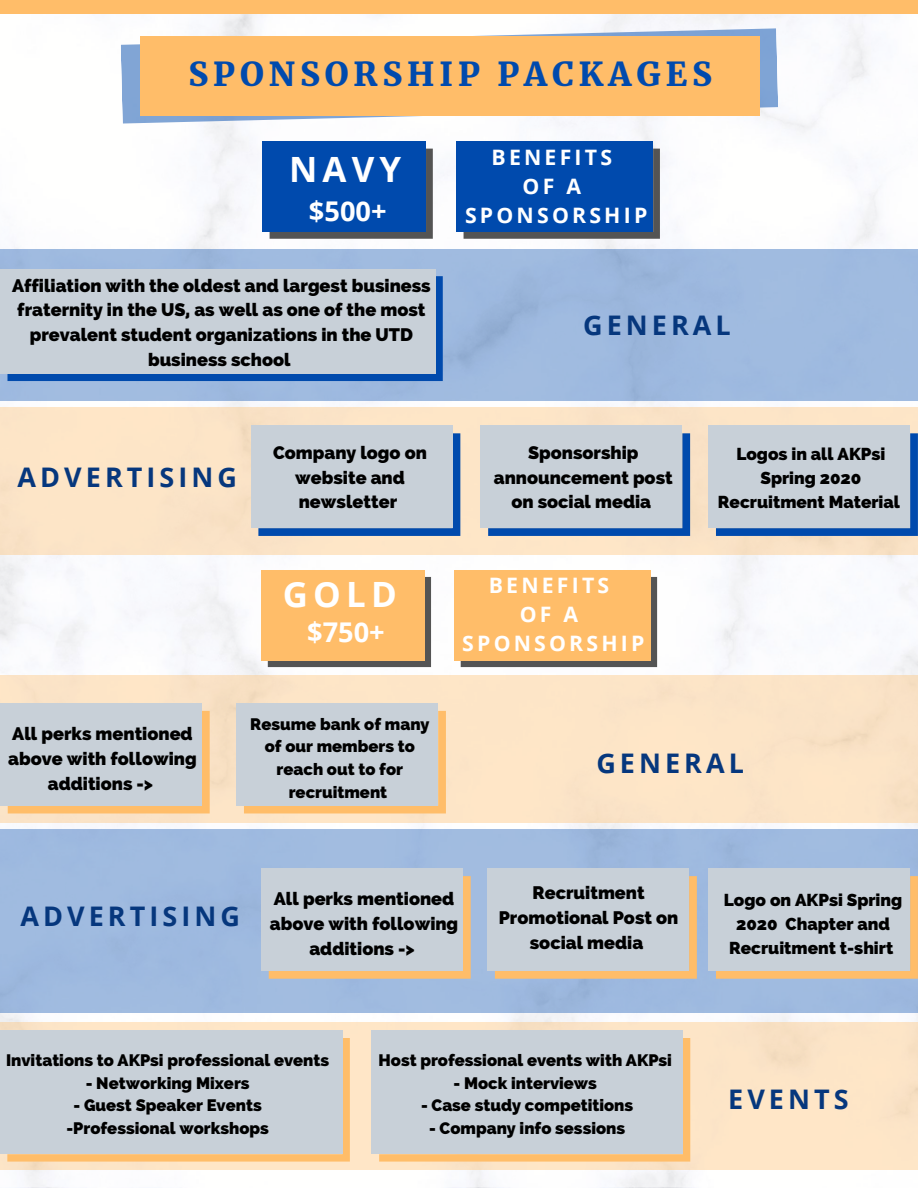
<style>
.page{position:relative;width:918px;height:1188px;background:#fff}
.page>*{position:absolute;margin:0;border:0;box-sizing:border-box;transform-origin:0 0}
.t1{font:700 34.8px "Open Sans";letter-spacing:.15em;color:#fff}
.t2{font:900 32.7px "Merriweather";letter-spacing:.15em;color:#004aad}
.t3{font:700 27.15px "Open Sans";color:#fff}
.t4{font:700 27px "Open Sans";letter-spacing:.15em;color:#06377d}
.t5{font:700 21.3px/29px "Open Sans";letter-spacing:.15em;color:#fff;text-align:center}
.t6{font:800 18px/24.8px "Raleway";color:#000;text-align:center}
.t7{font:800 17.1px/23.9px "Raleway";color:#000;text-align:center}
.t8{font:800 16.5px/23px "Raleway";color:#000;text-align:center}
</style>
<div class="page">
<div style="left:0;top:0;width:918px;height:14px;background:#ffbd69"></div>
<svg style="left:121px;top:28px;width:657px;height:96px"></svg>
<div style="left:140px;top:37px;width:620px;height:78px;background:#ffbd69"></div>
<div style="left:0;top:1023px;width:918px;height:147px;background:#fde5c7"></div>
<svg style="left:379px;top:1038px;width:311px;height:124px;background:#febf6e"></svg>
<div style="left:372px;top:1031px;width:311px;height:123px;background:#c8d0d8"></div>
<svg style="left:7px;top:1038px;width:343px;height:124px;background:#febf6f"></svg>
<div style="left:0;top:1031px;width:343px;height:123px;background:#c8d0d8"></div>
<div style="left:0;top:829px;width:918px;height:184px;background:#9fbae0"></div>
<svg style="left:716px;top:876px;width:202px;height:103px;background:#fbbc6d"></svg>
<div style="left:708px;top:868px;width:202px;height:103px;background:#c8d0d8"></div>
<svg style="left:495px;top:876px;width:202px;height:103px;background:#fbbc6c"></svg>
<div style="left:487px;top:868px;width:202px;height:103px;background:#c8d0d8"></div>
<svg style="left:269px;top:876px;width:202px;height:103px;background:#fbbc6d"></svg>
<div style="left:261px;top:868px;width:202px;height:103px;background:#c8d0d8"></div>
<div style="left:0;top:676px;width:918px;height:147px;background:#fde5c7"></div>
<div style="left:244px;top:711px;width:202px;height:102px;background:#ffbd69"></div>
<div style="left:236px;top:703px;width:202px;height:103px;background:#c8d0d8"></div>
<div style="left:8px;top:711px;width:202px;height:102px;background:#ffbd69"></div>
<div style="left:0;top:703px;width:202px;height:103px;background:#c8d0d8"></div>
<svg style="left:270px;top:149px;width:163px;height:90px;background:#595959"></svg>
<div style="left:263px;top:142px;width:163px;height:90px;background:#004aad"></div>
<div style="left:0;top:249px;width:918px;height:152px;background:#9fbae0"></div>
<div style="left:8px;top:276px;width:435px;height:105px;background:#004aad"></div>
<div style="left:0;top:269px;width:435px;height:105px;background:#c8d0d8"></div>
<svg style="left:461px;top:577px;width:196px;height:90px;background:#6b6256"></svg>
<div style="left:454px;top:570px;width:196px;height:90px;background:#ffbd69"></div>
<svg style="left:268px;top:577px;width:163px;height:90px;background:#6b6256"></svg>
<div style="left:261px;top:570px;width:163px;height:90px;background:#ffbd69"></div>
<div style="left:0;top:407px;width:918px;height:148px;background:#fde5c7"></div>
<svg style="left:258px;top:433px;width:202px;height:103px;background:#064dad"></svg>
<div style="left:251px;top:426px;width:202px;height:102px;background:#c8d0d8"></div>
<svg style="left:716px;top:433px;width:202px;height:103px;background:#084ead"></svg>
<div style="left:708px;top:426px;width:202px;height:102px;background:#c8d0d8"></div>
<svg style="left:488px;top:433px;width:202px;height:103px;background:#094fad"></svg>
<div style="left:480px;top:426px;width:202px;height:102px;background:#c8d0d8"></div>
<svg style="left:464px;top:149px;width:196px;height:90px;background:#595959"></svg>
<div style="left:457px;top:142px;width:196px;height:90px;background:#004aad"></div>
<h2 class="t2" style="left:188px;top:54px;width:525px">SPONSORSHIP PACKAGES</h2>
<h1 class="t1" style="left:289px;top:145px;width:114px">NAVY</h1>
<h3 class="t3" style="left:309px;top:192px;width:79px">$500+</h3>
<p class="t6" style="left:12px;top:273px;width:420px">Affiliation with the oldest and largest business fraternity in the US, as well as one of the most prevalent student organizations in the UTD business school</p>
<p class="t5" style="left:465px;top:142px;width:184px">BENEFITS<br>OF A<br>SPONSORSHIP</p>
<h3 class="t4" style="left:583px;top:307px;width:149px">GENERAL</h3>
<h3 class="t4" style="left:18px;top:458px;width:221px">ADVERTISING</h3>
<p class="t6" style="left:273px;top:440px;width:155px">Company logo on website and newsletter</p>
<p class="t6" style="left:494px;top:440px;width:180px">Sponsorship announcement post on social media</p>
<p class="t7" style="left:718px;top:442px;width:184px">Logos in all AKPsi<br>Spring 2020<br>Recruitment Material</p>
<p class="t6" style="left:8px;top:721px;width:190px">All perks mentioned above with following additions -&gt;</p>
<h1 class="t1" style="left:283px;top:570px;width:116px">GOLD</h1>
<h3 class="t3" style="left:307px;top:613px;width:79px">$750+</h3>
<p class="t8" style="left:250px;top:712px;width:181px">Resume bank of many of our members to reach out to for recruitment</p>
<p class="t5" style="left:462px;top:571px;width:184px">BENEFITS<br>OF A<br>SPONSORSHIP</p>
<h3 class="t4" style="left:596px;top:744px;width:149px">GENERAL</h3>
<h3 class="t4" style="left:20px;top:897px;width:221px">ADVERTISING</h3>
<p class="t6" style="left:270px;top:886px;width:190px">All perks mentioned above with following additions -&gt;</p>
<p class="t6" style="left:499px;top:881px;width:181px">Recruitment<br>Promotional Post on social media</p>
<p class="t7" style="left:724px;top:888px;width:180px">Logo on AKPsi Spring<br>2020 Chapter and<br>Recruitment t-shirt</p>
<p class="t8" style="left:6px;top:1048px;width:325px">Invitations to AKPsi professional events</p>
<p class="t8" style="left:86px;top:1071px;width:165px">- Networking Mixers</p>
<p class="t8" style="left:66px;top:1094px;width:204px">- Guest Speaker Events -Professional workshops</p>
<p class="t8" style="left:379px;top:1048px;width:295px">Host professional events with AKPsi</p>
<p class="t8" style="left:454px;top:1071px;width:145px">- Mock interviews</p>
<p class="t8" style="left:421px;top:1094px;width:214px">- Case study competitions</p>
<p class="t8" style="left:429px;top:1117px;width:198px">- Company info sessions</p>
<h3 class="t4" style="left:728px;top:1080px;width:122px">EVENTS</h3>
</div>
